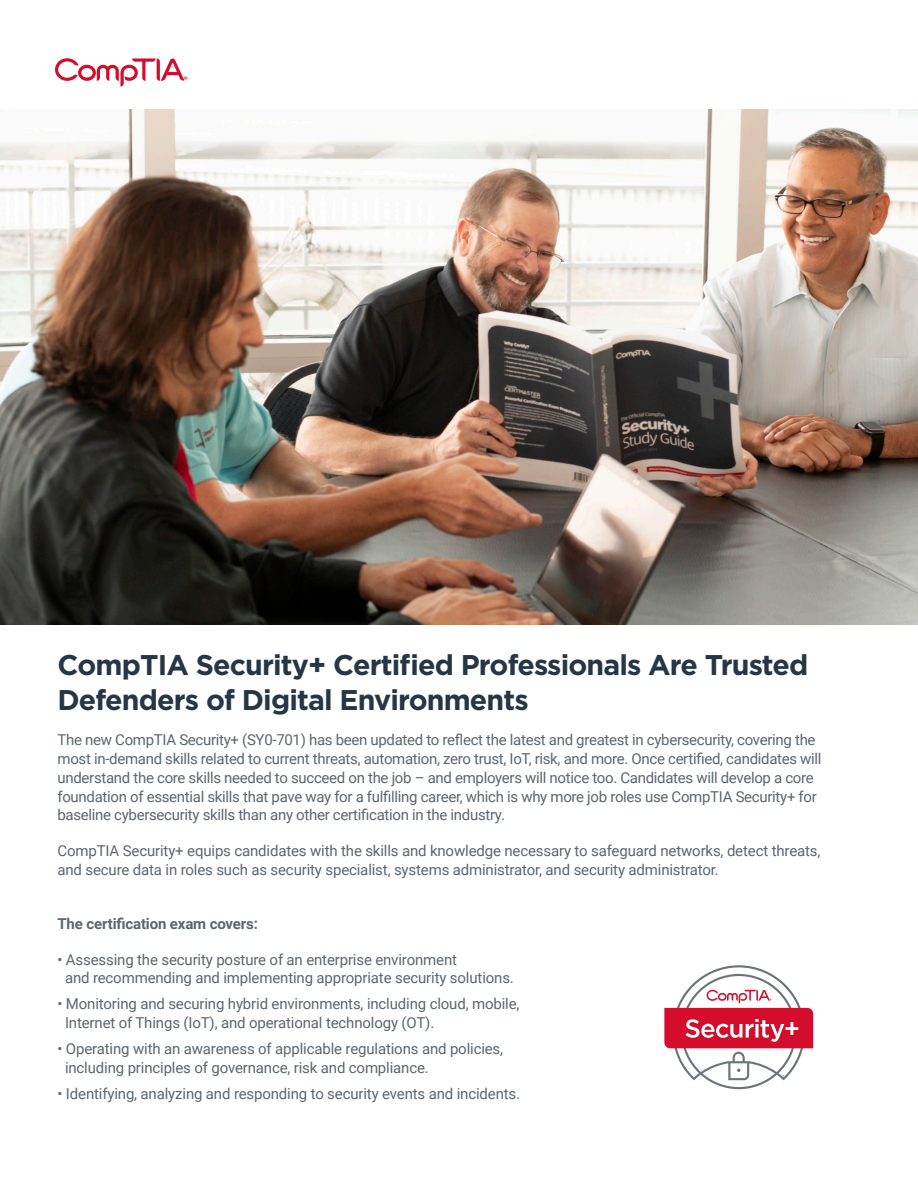
<style>
.page{position:relative;width:918px;height:1188px;background:#fff}
.page>*{position:absolute;margin:0;border:0;box-sizing:border-box;transform-origin:0 0}
.t1{font:700 28.5px/34.2px "Gotham";letter-spacing:-.03em;color:#253746}
.t2{font:15px/18.8px "Roboto";letter-spacing:-.01em;color:#5b6670}
.t3{font:700 15px "Roboto";letter-spacing:-.01em;color:#5b6670}
</style>
<div class="page">
<img style="left:0;top:110px;width:918px;height:514px">
<svg style="left:664px;top:965px;width:149px;height:124px"></svg>
<svg style="left:55px;top:58px;width:132px;height:29px"></svg>
<p class="t1" style="left:58px;top:648px;width:752px">CompTIA Security+ Certified Professionals Are Trusted<br>Defenders of Digital Environments</p>
<p class="t2" style="left:58px;top:730px;width:766px">The new CompTIA Security+ (SY0-701) has been updated to reflect the latest and greatest in cybersecurity, covering the most in-demand skills related to current threats, automation, zero trust, IoT, risk, and more. Once certified, candidates will understand the core skills needed to succeed on the job – and employers will notice too. Candidates will develop a core foundation of essential skills that pave way for a fulfilling career, which is why more job roles use CompTIA Security+ for baseline cybersecurity skills than any other certification in the industry.</p>
<p class="t2" style="left:58px;top:841px;width:764px">CompTIA Security+ equips candidates with the skills and knowledge necessary to safeguard networks, detect threats, and secure data in roles such as security specialist, systems administrator, and security administrator.</p>
<p class="t3" style="left:58px;top:913px;width:202px">The certification exam covers:</p>
<p class="t2" style="left:65px;top:950px;width:450px;line-height:18px;text-indent:-8px">• Assessing the security posture of an enterprise environment<br>and recommending and implementing appropriate security solutions.</p>
<p class="t2" style="left:65px;top:993px;width:456px;line-height:19.5px;text-indent:-8px">• Monitoring and securing hybrid environments, including cloud, mobile,<br>Internet of Things (IoT), and operational technology (OT).</p>
<p class="t2" style="left:65px;top:1038px;width:440px;line-height:19.5px;text-indent:-8px">• Operating with an awareness of applicable regulations and policies, including principles of governance, risk and compliance.</p>
<p class="t2" style="left:58px;top:1083px;width:464px">• Identifying, analyzing and responding to security events and incidents.</p>
</div>
